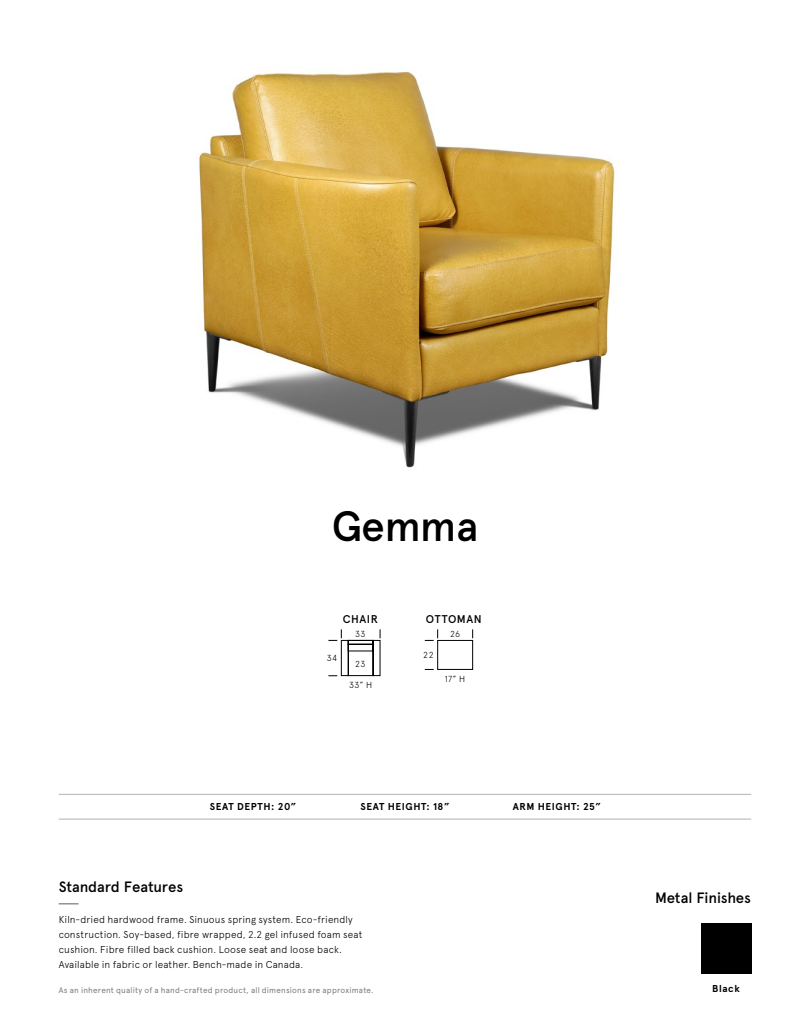
<style>
.page{position:relative;width:810px;height:1035px;background:#fff}
.page>*{position:absolute;margin:0;border:0;box-sizing:border-box;transform-origin:0 0}
.t1{font:500 42.5px "Apercu";letter-spacing:-.02em;color:#000}
.t2{font:500 15px "Apercu";letter-spacing:-.005em;color:#000}
.t3{font:500 11.25px "Apercu";letter-spacing:.05em;color:#000}
.t4{font:300 10px/15px "Apercu";letter-spacing:.015em;color:#000}
.t5{font:700 10px "Apercu";letter-spacing:.055em;color:#000}
.t6{font:300 8.75px "Apercu";letter-spacing:.03em;color:#000}
.t7{font:8.12px "Apercu";letter-spacing:.02em;color:#7c7c7c}
</style>
<div class="page">
<img style="left:199px;top:71px;width:416px;height:397px">
<hr style="left:59px;top:819px;width:692px;height:1px;background:#c0c0c0">
<hr style="left:59px;top:794px;width:692px;height:1px;background:#c0c0c0">
<div style="left:701px;top:924px;width:50px;height:50px;background:#000"></div>
<svg style="left:59px;top:903px;width:20px;height:1px"></svg>
<svg style="left:328px;top:629px;width:53px;height:47px"></svg>
<svg style="left:425px;top:629px;width:13px;height:12px"></svg>
<div style="left:437px;top:640px;width:36px;height:30px;border:1px solid #000"></div>
<h1 class="t1" style="left:332px;top:494px;width:148px">Gemma</h1>
<p class="t3" style="left:343px;top:610px;width:37px">CHAIR</p>
<p class="t6" style="left:327px;top:652px;width:12px">34</p>
<p class="t6" style="left:355px;top:627px;width:12px">33</p>
<p class="t6" style="left:355px;top:657px;width:12px">23</p>
<p class="t6" style="left:349px;top:678px;width:25px">33” H</p>
<p class="t3" style="left:426px;top:610px;width:57px">OTTOMAN</p>
<p class="t6" style="left:423px;top:648px;width:12px">22</p>
<p class="t6" style="left:445px;top:673px;width:22px">17” H</p>
<p class="t6" style="left:450px;top:627px;width:12px">26</p>
<p class="t5" style="left:210px;top:801px;width:88px">SEAT DEPTH: 20”</p>
<p class="t5" style="left:360px;top:801px;width:91px">SEAT HEIGHT: 18”</p>
<p class="t5" style="left:513px;top:801px;width:90px">ARM HEIGHT: 25”</p>
<h2 class="t2" style="left:59px;top:876px;width:126px">Standard Features</h2>
<p class="t4" style="left:59px;top:911px;width:305px">Kiln-dried hardwood frame. Sinuous spring system. Eco-friendly construction. Soy-based, fibre wrapped, 2.2 gel infused foam seat cushion. Fibre filled back cushion. Loose seat and loose back.<br>Available in fabric or leather. Bench-made in Canada.</p>
<p class="t7" style="left:59px;top:984px;width:316px">As an inherent quality of a hand-crafted product, all dimensions are approximate.</p>
<h2 class="t2" style="left:655px;top:886px;width:97px">Metal Finishes</h2>
<p class="t5" style="left:712px;top:983px;width:29px">Black</p>
</div>
